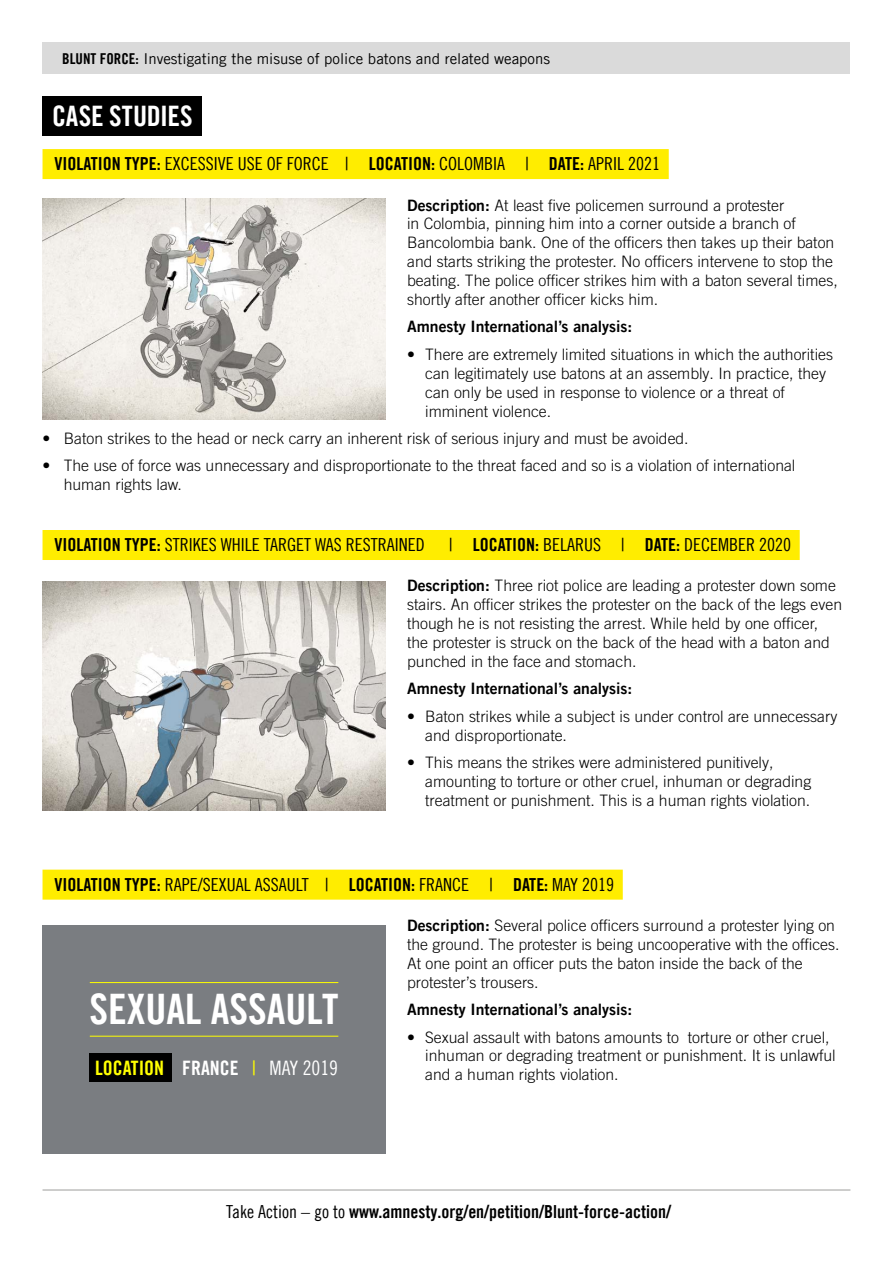
<style>
.page{position:relative;width:893px;height:1263px;background:#fff}
.page>*{position:absolute;margin:0;border:0;box-sizing:border-box;transform-origin:0 0}
.t1{font:42px "Amnesty Trade Gothic Bd Cn 20";color:#fff}
.Bullet_points{font:28.2px "Amnesty Trade Gothic Bd Cn 20";letter-spacing:-.005em;color:#fff}
.t2{font:19.95px "Amnesty Trade Gothic Bd Cn 20";color:#ff0}
.Bullet_points-2{font:18px "Amnesty Trade Gothic Cn 18";color:#000}
.Bullet_points-3{font:18px "Amnesty Trade Gothic Bd Cn 20";color:#000}
.Body_copy{font:300 15.75px/18.9px "Amnesty Trade Gothic";color:#000}
.Bullet_points-4{font:300 15.75px/18.9px "Amnesty Trade Gothic";color:#000}
.Bullet_points-5{font:15.75px "Amnesty Trade Gothic Bd 2";color:#000}
.Bullet_points-6{font:15px "Amnesty Trade Gothic";color:#000}
.s1{font-family:"Amnesty Trade Gothic Bd Cn 20"}
.s2{font-family:"Amnesty Trade Gothic Bd 2";font-weight:400}
.s3{color:#fff}
.s4{font-family:"Amnesty Trade Gothic Cn 18"}
.s5{font-family:"Amnesty Trade Gothic Cn 18";color:#fff}
</style>
<div class="page">
<hr style="left:43px;top:1189px;width:807px;height:1px;background:#9d9d9c">
<div style="left:43px;top:43px;width:807px;height:31px;background:#dadada"></div>
<div style="left:43px;top:149px;width:626px;height:30px;background:#ffed00"></div>
<div style="left:43px;top:530px;width:757px;height:30px;background:#ffed00"></div>
<div style="left:43px;top:870px;width:580px;height:30px;background:#ffed00"></div>
<div style="left:43px;top:96px;width:159px;height:39px;background:#000"></div>
<img style="left:43px;top:199px;width:343px;height:221px">
<img style="left:43px;top:581px;width:343px;height:229px">
<div style="left:43px;top:925px;width:343px;height:228px;background:#7a7d81"></div>
<div style="left:89px;top:1053px;width:83px;height:28px;background:#000"></div>
<hr style="left:90px;top:1036px;width:248px;height:1px;background:#ff0">
<hr style="left:90px;top:982px;width:248px;height:1px;background:#ff0">
<p class="Bullet_points-6" style="left:62px;top:49px;width:489px"><span class="s1">BLUNT FORCE:</span> Investigating the misuse of police batons and related weapons</p>
<p class="Bullet_points" style="left:52px;top:99px;width:142px">CASE STUDIES</p>
<p class="Bullet_points-2" style="left:55px;top:153px;width:607px"><span class="s1">VIOLATION TYPE:</span> EXCESSIVE USE OF FORCE | <span class="s1">LOCATION:</span> COLOMBIA | <span class="s1">DATE:</span> APRIL 2021</p>
<p class="Body_copy" style="left:407px;top:195px;width:432px"><span class="s2">Description:</span> At least five policemen surround a protester<br>in Colombia, pinning him into a corner outside a branch of Bancolombia bank. One of the officers then takes up their baton and starts striking the protester. No officers intervene to stop the beating. The police officer strikes him with a baton several times, shortly after another officer kicks him.</p>
<p class="Bullet_points-5" style="left:407px;top:317px;width:227px">Amnesty International’s analysis:</p>
<p class="Bullet_points-4" style="left:425px;top:345px;width:409px;text-indent:-18px">• There are extremely limited situations in which the authorities can legitimately use batons at an assembly. In practice, they can only be used in response to violence or a threat of imminent violence.</p>
<p class="Bullet_points-4" style="left:43px;top:429px;width:648px">• Baton strikes to the head or neck carry an inherent risk of serious injury and must be avoided.</p>
<p class="Bullet_points-4" style="left:64px;top:456px;width:733px;text-indent:-21px">• The use of force was unnecessary and disproportionate to the threat faced and so is a violation of international human rights law.</p>
<p class="Bullet_points-2" style="left:55px;top:534px;width:372px"><span class="s1">VIOLATION TYPE:</span> STRIKES WHILE TARGET WAS RESTRAINED</p>
<p class="Bullet_points-2" style="left:449px;top:534px;width:344px">| <span class="s1">LOCATION:</span> BELARUS | <span class="s1">DATE:</span> DECEMBER 2020</p>
<p class="Body_copy" style="left:407px;top:576px;width:436px"><span class="s2">Description:</span> Three riot police are leading a protester down some stairs. An officer strikes the protester on the back of the legs even though he is not resisting the arrest. While held by one officer, the protester is struck on the back of the head with a baton and punched in the face and stomach.</p>
<p class="Bullet_points-5" style="left:407px;top:679px;width:227px">Amnesty International’s analysis:</p>
<p class="Bullet_points-4" style="left:425px;top:707px;width:414px;text-indent:-18px">• Baton strikes while a subject is under control are unnecessary and disproportionate.</p>
<p class="Bullet_points-4" style="left:425px;top:753px;width:387px;text-indent:-18px">• This means the strikes were administered punitively, amounting to torture or other cruel, inhuman or degrading treatment or punishment. This is a human rights violation.</p>
<p class="Bullet_points-2" style="left:55px;top:874px;width:561px"><span class="s1">VIOLATION TYPE:</span> RAPE/SEXUAL ASSAULT | <span class="s1">LOCATION:</span> FRANCE | <span class="s1">DATE:</span> MAY 2019</p>
<p class="Body_copy" style="left:407px;top:916px;width:434px"><span class="s2">Description:</span> Several police officers surround a protester lying on the ground. The protester is being uncooperative with the offices.<br>At one point an officer puts the baton inside the back of the protester’s trousers.</p>
<p class="Bullet_points-5" style="left:407px;top:1000px;width:227px">Amnesty International’s analysis:</p>
<p class="Bullet_points-4" style="left:425px;top:1027px;width:412px;text-indent:-18px">• Sexual assault with batons amounts to torture or other cruel, inhuman or degrading treatment or punishment. It is unlawful and a human rights violation.</p>
<p class="t1" style="left:89px;top:984px;width:251px">SEXUAL ASSAULT</p>
<p class="t2" style="left:95px;top:1055px;width:244px">LOCATION <span class="s3">FRANCE</span> <span class="s4">|</span> <span class="s5">MAY 2019</span></p>
<p class="Bullet_points-3" style="left:226px;top:1200px;width:447px"><span class="s4">Take Action – go to</span> www.amnesty.org/en/petition/Blunt-force-action/</p>
</div>
